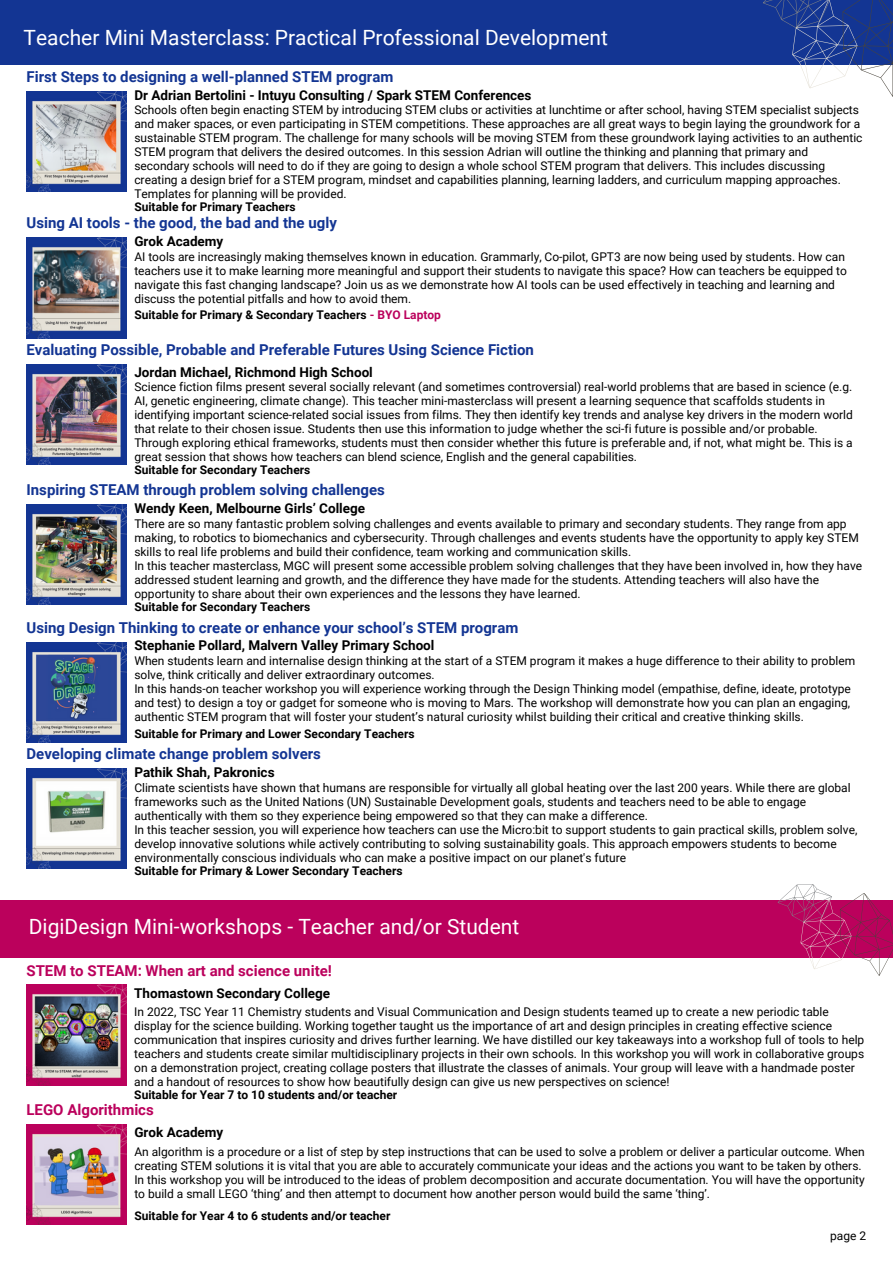
<style>
.page{position:relative;width:893px;height:1264px;background:#fff}
.page>*{position:absolute;margin:0;border:0;box-sizing:border-box;transform-origin:0 0}
.t1{font:21px "Roboto";color:#fff}
.t2{font:700 15px "Roboto";color:#133593}
.t3{font:700 15px "Roboto";color:#bb015c}
.t4{font:700 13.5px "Roboto";color:#000}
.t5{font:12px/14px "Roboto";color:#000}
.t6{font:700 12px "Roboto";color:#000}
.s1{color:#bb015c}
</style>
<div class="page">
<div style="left:0;top:0;width:892px;height:65px;background:#133593"></div>
<svg style="left:763px;top:0;width:129px;height:96px"></svg>
<img style="left:27px;top:91px;width:100px;height:100px">
<img style="left:27px;top:768px;width:100px;height:100px">
<img style="left:27px;top:364px;width:100px;height:101px">
<img style="left:27px;top:505px;width:100px;height:100px">
<img style="left:27px;top:642px;width:100px;height:100px">
<img style="left:27px;top:238px;width:100px;height:100px">
<div style="left:0;top:899px;width:892px;height:58px;background:#bb015c"></div>
<svg style="left:774px;top:884px;width:118px;height:92px"></svg>
<img style="left:26px;top:984px;width:100px;height:101px">
<img style="left:27px;top:1124px;width:100px;height:100px">
<p class="t1" style="left:24px;top:25px;width:585px">Teacher Mini Masterclass: Practical Professional Development</p>
<p class="t2" style="left:27px;top:68px;width:368px">First Steps to designing a well-planned STEM program</p>
<p class="t4" style="left:134px;top:87px;width:398px">Dr Adrian Bertolini - Intuyu Consulting / Spark STEM Conferences</p>
<p class="t5" style="left:134px;top:103px;width:729px">Schools often begin enacting STEM by introducing STEM clubs or activities at lunchtime or after school, having STEM specialist subjects and maker spaces, or even participating in STEM competitions. These approaches are all great ways to begin laying the groundwork for a sustainable STEM program. The challenge for many schools will be moving STEM from these groundwork laying activities to an authentic STEM program that delivers the desired outcomes. In this session Adrian will outline the thinking and planning that primary and secondary schools will need to do if they are going to design a whole school STEM program that delivers. This includes discussing creating a design brief for a STEM program, mindset and capabilities planning, learning ladders, and curriculum mapping approaches.<br>Templates for planning will be provided.</p>
<p class="t6" style="left:134px;top:200px;width:163px">Suitable for Primary Teachers</p>
<p class="t2" style="left:27px;top:214px;width:312px">Using AI tools - the good, the bad and the ugly</p>
<p class="t4" style="left:134px;top:234px;width:90px">Grok Academy</p>
<p class="t5" style="left:134px;top:250px;width:714px">AI tools are increasingly making themselves known in education. Grammarly, Co-pilot, GPT3 are now being used by students. How can teachers use it to make learning more meaningful and support their students to navigate this space? How can teachers be equipped to navigate this fast changing landscape? Join us as we demonstrate how AI tools can be used effectively in teaching and learning and discuss the potential pitfalls and how to avoid them.</p>
<p class="t6" style="left:134px;top:308px;width:308px">Suitable for Primary &amp; Secondary Teachers <span class="s1">- BYO Laptop</span></p>
<p class="t2" style="left:27px;top:341px;width:509px">Evaluating Possible, Probable and Preferable Futures Using Science Fiction</p>
<p class="t4" style="left:134px;top:364px;width:240px">Jordan Michael, Richmond High School</p>
<p class="t5" style="left:134px;top:380px;width:720px">Science fiction films present several socially relevant (and sometimes controversial) real-world problems that are based in science (e.g.<br>AI, genetic engineering, climate change). This teacher mini-masterclass will present a learning sequence that scaffolds students in identifying important science-related social issues from films. They then identify key trends and analyse key drivers in the modern world that relate to their chosen issue. Students then use this information to judge whether the sci-fi future is possible and/or probable.<br>Through exploring ethical frameworks, students must then consider whether this future is preferable and, if not, what might be. This is a great session that shows how teachers can blend science, English and the general capabilities.</p>
<p class="t6" style="left:134px;top:463px;width:177px">Suitable for Secondary Teachers</p>
<p class="t2" style="left:27px;top:481px;width:360px">Inspiring STEAM through problem solving challenges</p>
<p class="t4" style="left:134px;top:500px;width:232px">Wendy Keen, Melbourne Girls’ College</p>
<p class="t5" style="left:134px;top:517px;width:726px">There are so many fantastic problem solving challenges and events available to primary and secondary students. They range from app making, to robotics to biomechanics and cybersecurity. Through challenges and events students have the opportunity to apply key STEM skills to real life problems and build their confidence, team working and communication skills.</p>
<p class="t5" style="left:134px;top:558px;width:729px">In this teacher masterclass, MGC will present some accessible problem solving challenges that they have been involved in, how they have addressed student learning and growth, and the difference they have made for the students. Attending teachers will also have the opportunity to share about their own experiences and the lessons they have learned.</p>
<p class="t6" style="left:134px;top:600px;width:177px">Suitable for Secondary Teachers</p>
<p class="t2" style="left:27px;top:618px;width:493px">Using Design Thinking to create or enhance your school’s STEM program</p>
<p class="t4" style="left:134px;top:638px;width:301px">Stephanie Pollard, Malvern Valley Primary School</p>
<p class="t5" style="left:134px;top:654px;width:722px">When students learn and internalise design thinking at the start of a STEM program it makes a huge difference to their ability to problem solve, think critically and deliver extraordinary outcomes.</p>
<p class="t5" style="left:134px;top:682px;width:717px;text-align:justify">In this hands-on teacher workshop you will experience working through the Design Thinking model (empathise, define, ideate, prototype and test) to design a toy or gadget for someone who is moving to Mars. The workshop will demonstrate how you can plan an engaging, authentic STEM program that will foster your student’s natural curiosity whilst building their critical and creative thinking skills.</p>
<p class="t6" style="left:134px;top:727px;width:282px">Suitable for Primary and Lower Secondary Teachers</p>
<p class="t2" style="left:27px;top:745px;width:296px">Developing climate change problem solvers</p>
<p class="t4" style="left:134px;top:764px;width:142px">Pathik Shah, Pakronics</p>
<p class="t5" style="left:134px;top:780px;width:717px">Climate scientists have shown that humans are responsible for virtually all global heating over the last 200 years. While there are global frameworks such as the United Nations (UN) Sustainable Development goals, students and teachers need to be able to engage authentically with them so they experience being empowered so that they can make a difference.</p>
<p class="t5" style="left:134px;top:822px;width:724px">In this teacher session, you will experience how teachers can use the Micro:bit to support students to gain practical skills, problem solve, develop innovative solutions while actively contributing to solving sustainability goals. This approach empowers students to become environmentally conscious individuals who can make a positive impact on our planet's future</p>
<p class="t6" style="left:134px;top:864px;width:270px">Suitable for Primary &amp; Lower Secondary Teachers</p>
<p class="t1" style="left:29px;top:914px;width:492px">DigiDesign Mini-workshops - Teacher and/or Student</p>
<p class="t3" style="left:26px;top:962px;width:307px">STEM to STEAM: When art and science unite!</p>
<p class="t4" style="left:134px;top:985px;width:197px">Thomastown Secondary College</p>
<p class="t5" style="left:134px;top:1004px;width:731px">In 2022, TSC Year 11 Chemistry students and Visual Communication and Design students teamed up to create a new periodic table display for the science building. Working together taught us the importance of art and design principles in creating effective science communication that inspires curiosity and drives further learning. We have distilled our key takeaways into a workshop full of tools to help teachers and students create similar multidisciplinary projects in their own schools. In this workshop you will work in collaborative groups on a demonstration project, creating collage posters that illustrate the classes of animals. Your group will leave with a handmade poster and a handout of resources to show how beautifully design can give us new perspectives on science!</p>
<p class="t6" style="left:134px;top:1088px;width:264px">Suitable for Year 7 to 10 students and/or teacher</p>
<p class="t3" style="left:27px;top:1100px;width:129px">LEGO Algorithmics</p>
<p class="t4" style="left:134px;top:1124px;width:90px">Grok Academy</p>
<p class="t5" style="left:134px;top:1144px;width:732px">An algorithm is a procedure or a list of step by step instructions that can be used to solve a problem or deliver a particular outcome. When creating STEM solutions it is vital that you are able to accurately communicate your ideas and the actions you want to be taken by others.</p>
<p class="t5" style="left:134px;top:1172px;width:732px">In this workshop you will be introduced to the ideas of problem decomposition and accurate documentation. You will have the opportunity to build a small LEGO ‘thing’ and then attempt to document how another person would build the same ‘thing’.</p>
<p class="t6" style="left:134px;top:1208px;width:257px">Suitable for Year 4 to 6 students and/or teacher</p>
<p class="t5" style="left:830px;top:1228px;width:37px">page 2</p>
</div>
